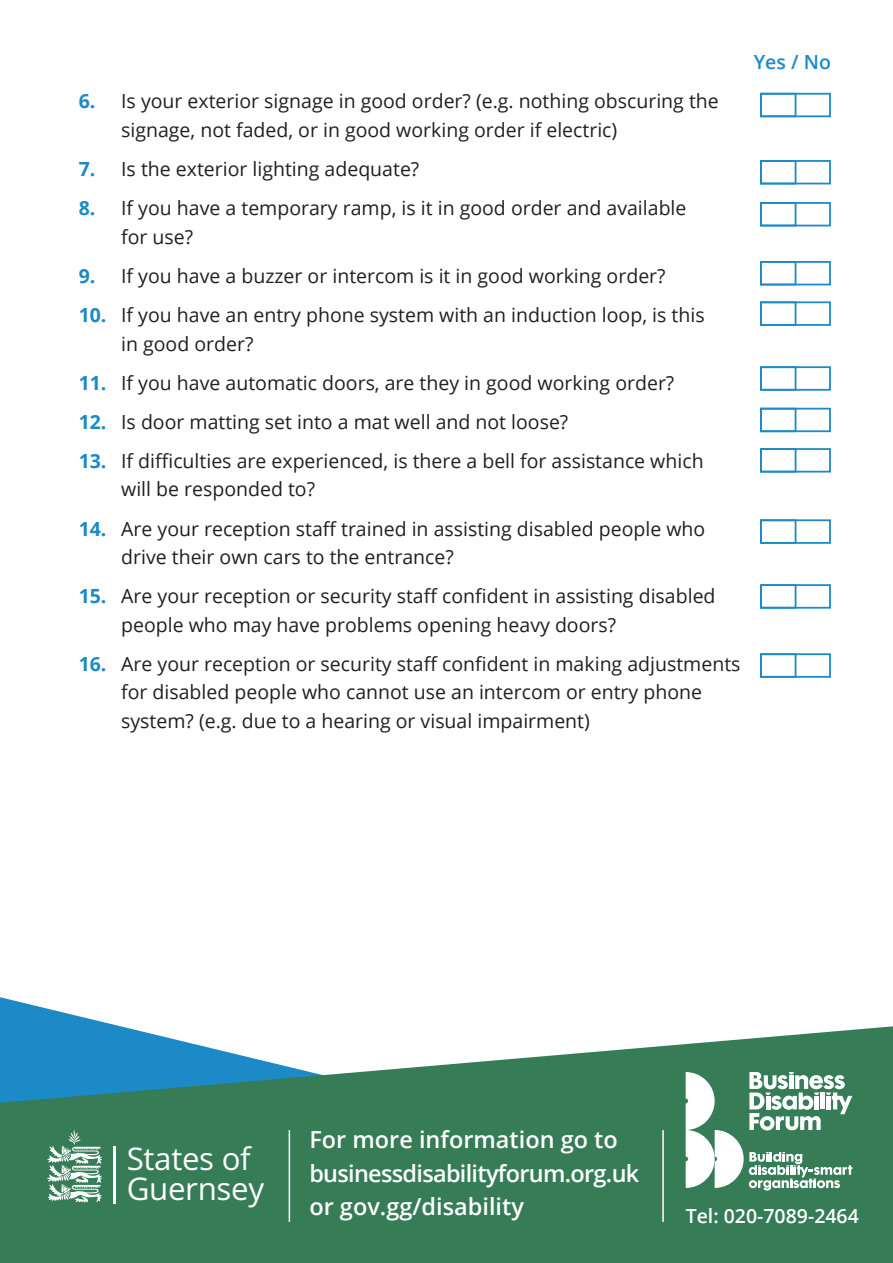
<style>
.page{position:relative;width:893px;height:1263px;background:#fff}
.page>*{position:absolute;margin:0;border:0;box-sizing:border-box;transform-origin:0 0}
.t1{font:31.2px/30.5px "Open Sans";letter-spacing:-.01em;color:#fff}
.t2{font:600 23.55px "Open Sans";color:#fff}
.t3{font:600 23.55px "Open Sans";letter-spacing:-.03em;color:#fff}
.t4{font:19.5px/28.5px "Open Sans";color:#231f20}
.t5{font:600 19.5px "Open Sans";color:#fff}
.Body{font:600 19.5px "Open Sans";color:#1c8ac7}
.s1{font-weight:700;color:#1c8ac7}
</style>
<div class="page">
<svg style="left:0;top:997px;width:119px;height:29px"></svg>
<svg style="left:0;top:1026px;width:893px;height:237px;background:#478a71"></svg>
<hr style="left:114px;top:1146px;width:2px;height:57px;background:#fff">
<svg style="left:47px;top:1129px;width:55px;height:74px"></svg>
<hr style="left:289px;top:1130px;width:1px;height:92px;background:#fff">
<hr style="left:662px;top:1130px;width:2px;height:92px;background:#fff">
<div style="left:760px;top:93px;width:36px;height:24px;border:2px solid #1c8ac7"></div>
<div style="left:760px;top:160px;width:36px;height:24px;border:2px solid #1c8ac7"></div>
<div style="left:760px;top:202px;width:36px;height:24px;border:2px solid #1c8ac7"></div>
<div style="left:760px;top:261px;width:36px;height:24px;border:2px solid #1c8ac7"></div>
<div style="left:760px;top:301px;width:36px;height:25px;border:2px solid #1c8ac7"></div>
<div style="left:760px;top:366px;width:36px;height:25px;border:2px solid #1c8ac7"></div>
<div style="left:760px;top:408px;width:36px;height:24px;border:2px solid #1c8ac7"></div>
<div style="left:760px;top:448px;width:36px;height:24px;border:2px solid #1c8ac7"></div>
<div style="left:760px;top:519px;width:36px;height:25px;border:2px solid #1c8ac7"></div>
<div style="left:760px;top:584px;width:36px;height:25px;border:2px solid #1c8ac7"></div>
<div style="left:760px;top:653px;width:36px;height:25px;border:2px solid #1c8ac7"></div>
<div style="left:760px;top:93px;width:71px;height:24px;border:2px solid #1c8ac7"></div>
<div style="left:760px;top:160px;width:71px;height:24px;border:2px solid #1c8ac7"></div>
<div style="left:760px;top:202px;width:71px;height:24px;border:2px solid #1c8ac7"></div>
<div style="left:760px;top:261px;width:71px;height:24px;border:2px solid #1c8ac7"></div>
<div style="left:760px;top:301px;width:71px;height:25px;border:2px solid #1c8ac7"></div>
<div style="left:760px;top:366px;width:71px;height:25px;border:2px solid #1c8ac7"></div>
<div style="left:760px;top:408px;width:71px;height:24px;border:2px solid #1c8ac7"></div>
<div style="left:760px;top:448px;width:71px;height:24px;border:2px solid #1c8ac7"></div>
<div style="left:760px;top:519px;width:71px;height:25px;border:2px solid #1c8ac7"></div>
<div style="left:760px;top:584px;width:71px;height:25px;border:2px solid #1c8ac7"></div>
<div style="left:760px;top:653px;width:71px;height:25px;border:2px solid #1c8ac7"></div>
<svg style="left:686px;top:1072px;width:166px;height:118px"></svg>
<p class="t4" style="left:121px;top:87px;width:599px;text-indent:-43px"><span class="s1">6.</span> Is your exterior signage in good order? (e.g. nothing obscuring the signage, not faded, or in good working order if electric)</p>
<p class="t4" style="left:79px;top:154px;width:342px"><span class="s1">7.</span> Is the exterior lighting adequate?</p>
<p class="t4" style="left:121px;top:193px;width:567px;text-indent:-43px"><span class="s1">8.</span> If you have a temporary ramp, is it in good order and available for use?</p>
<p class="t4" style="left:79px;top:261px;width:588px"><span class="s1">9.</span> If you have a buzzer or intercom is it in good working order?</p>
<p class="t4" style="left:121px;top:300px;width:585px;text-indent:-43px"><span class="s1">10.</span> If you have an entry phone system with an induction loop, is this in good order?</p>
<p class="t4" style="left:79px;top:368px;width:597px"><span class="s1">11.</span> If you have automatic doors, are they in good working order?</p>
<p class="t4" style="left:79px;top:407px;width:491px"><span class="s1">12.</span> Is door matting set into a mat well and not loose?</p>
<p class="t4" style="left:121px;top:446px;width:584px;text-indent:-43px"><span class="s1">13.</span> If difficulties are experienced, is there a bell for assistance which will be responded to?</p>
<p class="t4" style="left:121px;top:514px;width:586px;text-indent:-43px"><span class="s1">14.</span> Are your reception staff trained in assisting disabled people who drive their own cars to the entrance?</p>
<p class="t4" style="left:121px;top:581px;width:596px;text-indent:-43px"><span class="s1">15.</span> Are your reception or security staff confident in assisting disabled people who may have problems opening heavy doors?</p>
<p class="t4" style="left:121px;top:649px;width:621px;text-indent:-43px"><span class="s1">16.</span> Are your reception or security staff confident in making adjustments for disabled people who cannot use an intercom or entry phone system? (e.g. due to a hearing or visual impairment)</p>
<p class="Body" style="left:754px;top:48px;width:79px">Yes / No</p>
<p class="t1" style="left:127px;top:1142px;width:139px">States of<br>Guernsey</p>
<p class="t2" style="left:309px;top:1123px;width:310px">For more information go to</p>
<p class="t3" style="left:309px;top:1157px;width:331px">businessdisabilityforum.org.uk</p>
<p class="t2" style="left:309px;top:1190px;width:216px">or gov.gg/disability</p>
<p class="t5" style="left:686px;top:1202px;width:175px">Tel: 020-7089-2464</p>
</div>
